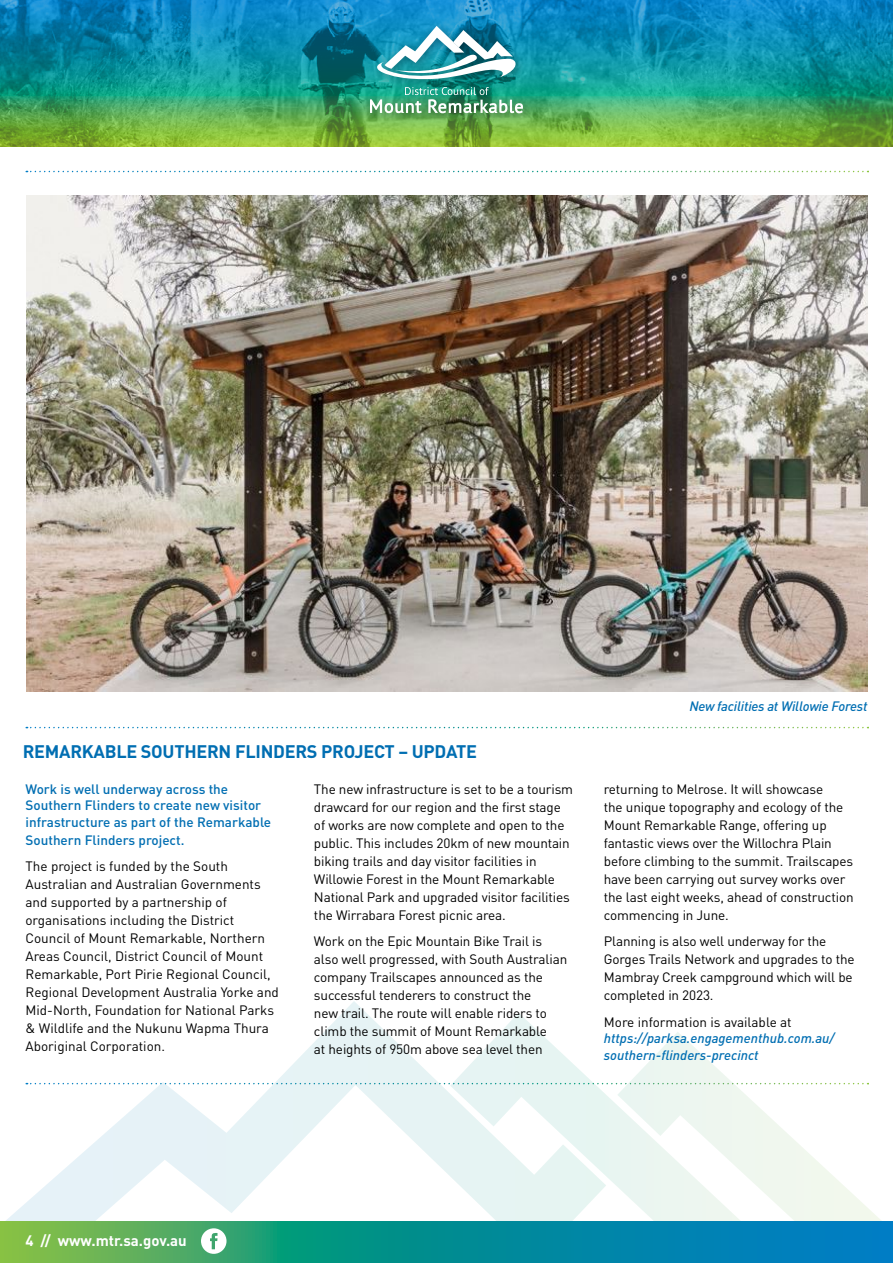
<style>
.page{position:relative;width:893px;height:1263px;background:#fff}
.page>*{position:absolute;margin:0;border:0;box-sizing:border-box;transform-origin:0 0}
.t1{font:700 18px "DIN";letter-spacing:-.015em;color:#006eb2}
.t2{font:700 15px "DIN";color:#fff}
.t3{font:13.5px/18px "DIN";letter-spacing:-.01em;color:#000}
.t4{font:500 13.5px/16.5px "DIN";color:#006eb2}
.t5{font:italic 500 13.5px/16.5px "DIN";color:#006eb2}
</style>
<div class="page">
<svg style="left:813px;top:1082px;width:73px;height:140px"></svg>
<svg style="left:606px;top:1032px;width:207px;height:190px"></svg>
<svg style="left:0;top:1001px;width:606px;height:221px"></svg>
<svg style="left:26px;top:171px;width:842px;height:1px"></svg>
<svg style="left:26px;top:1083px;width:842px;height:1px"></svg>
<svg style="left:26px;top:727px;width:842px;height:1px"></svg>
<img style="left:26px;top:195px;width:841px;height:496px">
<img style="left:0;top:0;width:893px;height:146px">
<svg style="left:0;top:1222px;width:893px;height:41px;background:#1b938d"></svg>
<svg style="left:201px;top:1228px;width:26px;height:26px"></svg>
<div style="left:362px;top:19px;width:171px;height:105px;background:#000;opacity:.35"></div>
<img style="left:370px;top:26px;width:153px;height:87px">
<h1 class="t1" style="left:23px;top:740px;width:456px">REMARKABLE SOUTHERN FLINDERS PROJECT – UPDATE</h1>
<p class="t4" style="left:26px;top:780px;width:247px">Work is well underway across the<br>Southern Flinders to create new visitor infrastructure as part of the Remarkable</p>
<p class="t4" style="left:26px;top:831px;width:161px">Southern Flinders project.</p>
<p class="t3" style="left:26px;top:857px;width:255px">The project is funded by the South Australian and Australian Governments and supported by a partnership of organisations including the District Council of Mount Remarkable, Northern Areas Council, District Council of Mount Remarkable, Port Pirie Regional Council, Regional Development Australia Yorke and Mid-North, Foundation for National Parks &amp; Wildlife and the Nukunu Wapma Thura Aboriginal Corporation.</p>
<p class="t3" style="left:314px;top:780px;width:261px">The new infrastructure is set to be a tourism drawcard for our region and the first stage of works are now complete and open to the public. This includes 20km of new mountain biking trails and day visitor facilities in Willowie Forest in the Mount Remarkable National Park and upgraded visitor facilities the Wirrabara Forest picnic area.</p>
<p class="t3" style="left:314px;top:932px;width:255px">Work on the Epic Mountain Bike Trail is also well progressed, with South Australian company Trailscapes announced as the successful tenderers to construct the<br>new trail. The route will enable riders to climb the summit of Mount Remarkable<br>at heights of 950m above sea level then</p>
<p class="t5" style="left:689px;top:698px;width:180px">New facilities at Willowie Forest</p>
<p class="t3" style="left:604px;top:780px;width:251px">returning to Melrose. It will showcase<br>the unique topography and ecology of the Mount Remarkable Range, offering up fantastic views over the Willochra Plain before climbing to the summit. Trailscapes have been carrying out survey works over the last eight weeks, ahead of construction commencing in June.</p>
<p class="t3" style="left:604px;top:932px;width:252px">Planning is also well underway for the Gorges Trails Network and upgrades to the Mambray Creek campground which will be completed in 2023.</p>
<p class="t3" style="left:604px;top:1013px;width:189px">More information is available at</p>
<p class="t5" style="left:604px;top:1030px;width:232px">https://parksa.engagementhub.com.au/ southern-flinders-precinct</p>
<p class="t2" style="left:26px;top:1231px;width:163px">4 // www.mtr.sa.gov.au</p>
</div>
